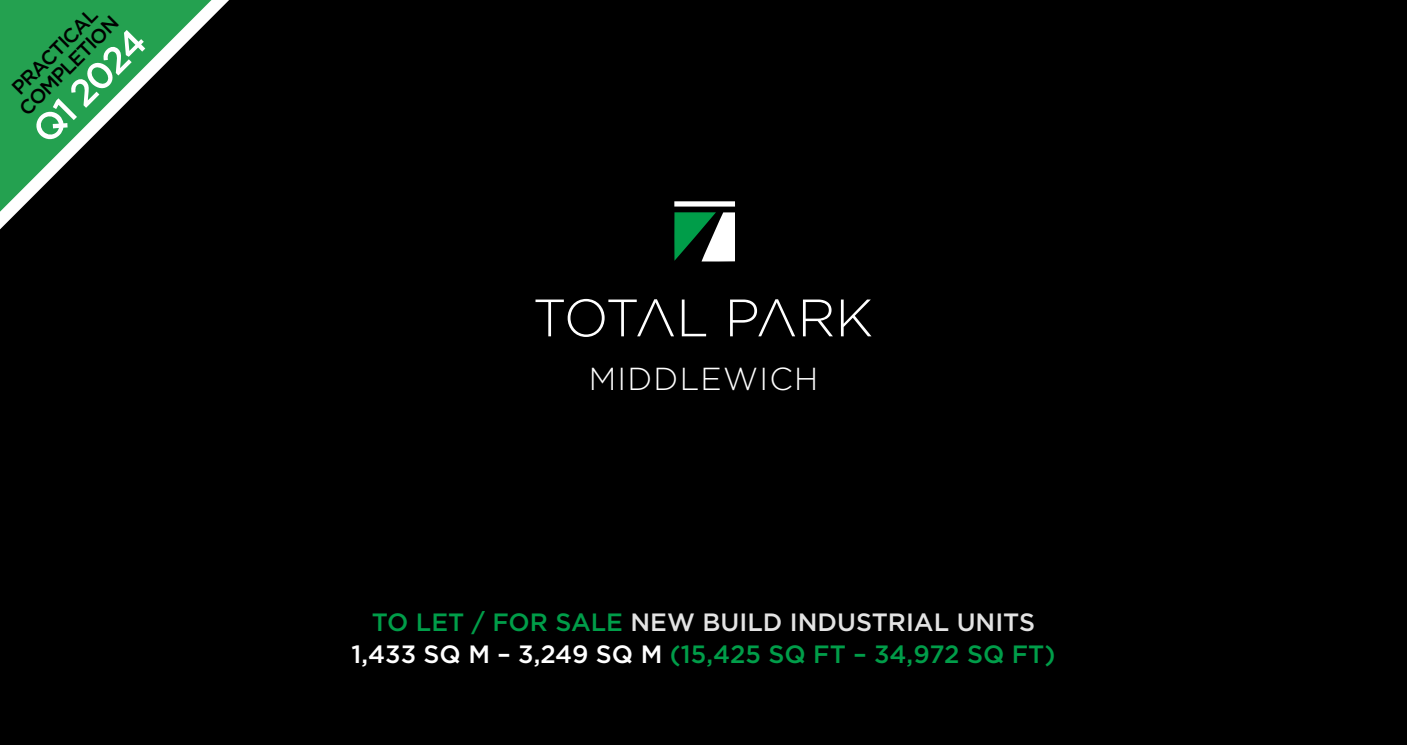
<style>
.page{position:relative;width:1407px;height:745px;background:#fff}
.page>*{position:absolute;margin:0;border:0;box-sizing:border-box;transform-origin:0 0}
.t1{font:500 37.25px "Gotham";color:#fff}
.t2{font:300 31.75px "Gotham";letter-spacing:.04em;color:#fff}
.t3{font:500 25px/31.2px "Gotham";color:#009d49;text-align:center}
.t4{font:500 20px/20px "Gotham";color:#000;text-align:center}
.s1{color:#e3e3e3}
.s2{color:#fff}
</style>
<div class="page">
<div style="left:0;top:0;width:1407px;height:744px;background:#000"></div>
<svg style="left:535px;top:299px;width:139px;height:38px"></svg>
<svg style="left:682px;top:299px;width:24px;height:37px"></svg>
<svg style="left:730px;top:299px;width:65px;height:37px"></svg>
<svg style="left:803px;top:299px;width:30px;height:37px"></svg>
<svg style="left:841px;top:299px;width:30px;height:37px"></svg>
<svg style="left:674px;top:212px;width:61px;height:49px"></svg>
<div style="left:674px;top:201px;width:61px;height:5px;background:#fff"></div>
<svg style="left:0;top:0;width:229px;height:230px"></svg>
<p class="t4" style="left:1px;top:90px;width:132px;rotate:-45deg">PRACTICAL<br>COMPLETION</p>
<h1 class="t1" style="left:24px;top:121px;width:145px;rotate:-45deg">Q1 2024</h1>
<p class="t2" style="left:589px;top:361px;width:231px">MIDDLEWICH</p>
<p class="t3" style="left:351px;top:606px;width:705px">TO LET / FOR SALE <span class="s1">NEW BUILD INDUSTRIAL UNITS<br></span><span class="s2">1,433 SQ M – 3,249 SQ M</span> (15,425 SQ FT – 34,972 SQ FT)</p>
</div>
